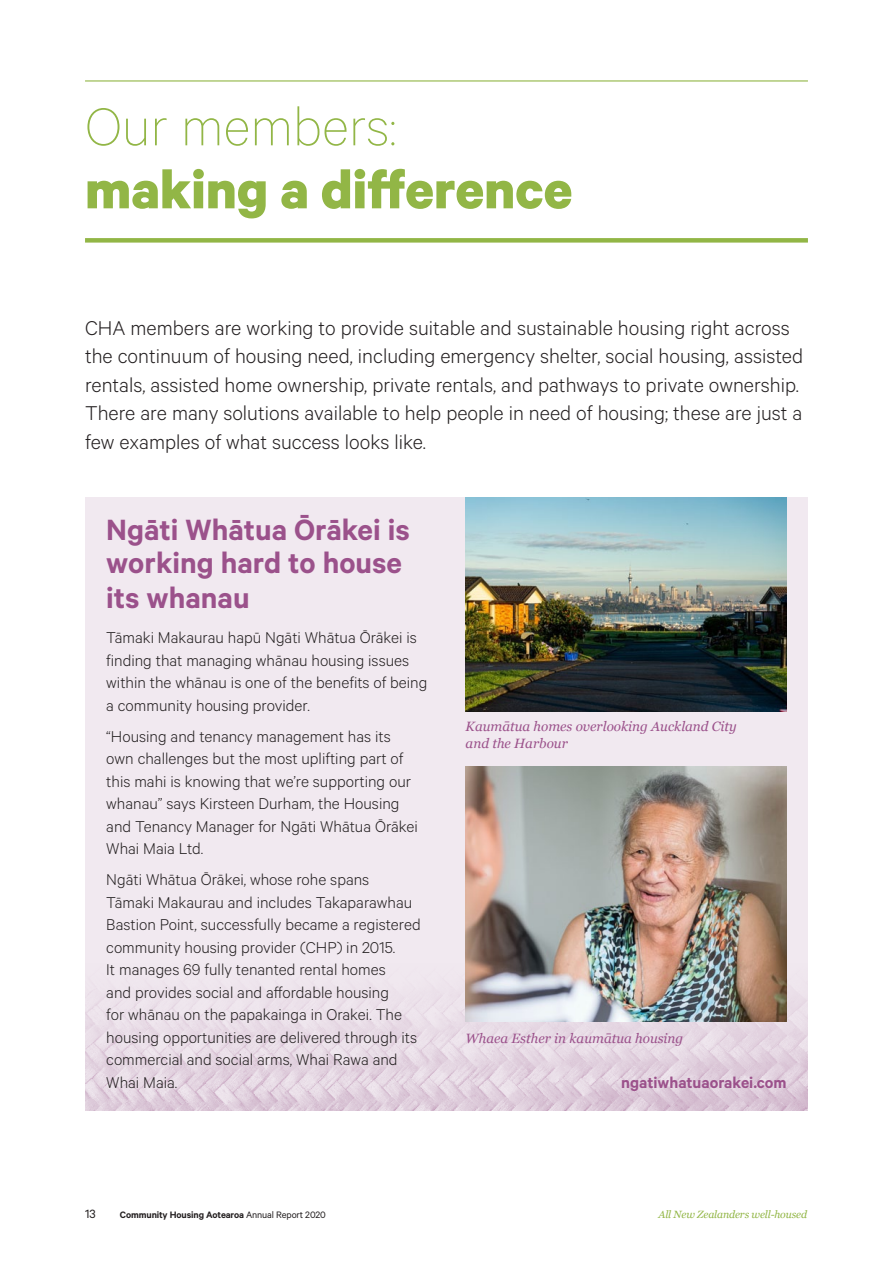
<style>
.page{position:relative;width:893px;height:1263px;background:#fff}
.page>*{position:absolute;margin:0;border:0;box-sizing:border-box;transform-origin:0 0}
.Heading_1{font:700 60px/63px "Calibre";color:#92b646}
.Body_copy{font:600 33px/33.8px "Calibre";color:#9b518b}
.Body_copy-2{font:300 22.5px/28.5px "Calibre";color:#231f20}
.Body_copy-3{font:300 17.7px/22.5px "Calibre";color:#231f20}
.Heading_2{font:600 17.7px "Calibre";color:#9b518b}
.Body_copy-4{font:italic 13.5px/16.5px "Georgia";color:#9b518b}
.t1{font:13.5px "Calibre";color:#231f20}
.t2{font:600 10.5px "Calibre";letter-spacing:-.01em;color:#231f20}
.t3{font:italic 10.5px "Georgia";letter-spacing:-.01em;color:#92b646}
.s1{font-weight:100}
.s2{font-weight:400}
</style>
<div class="page">
<div style="left:85px;top:497px;width:723px;height:613px;background:#f1e9f0"></div>
<img style="left:85px;top:962px;width:723px;height:148px">
<hr style="left:85px;top:80px;width:723px;height:2px;background:#92b646">
<div style="left:85px;top:238px;width:723px;height:5px;background:#92b646"></div>
<img style="left:466px;top:497px;width:321px;height:214px">
<img style="left:466px;top:766px;width:321px;height:255px">
<p class="Heading_1" style="left:85px;top:93px;width:489px"><span class="s1">Our members: </span>making a difference</p>
<p class="Body_copy-2" style="left:85px;top:312px;width:720px">CHA members are working to provide suitable and sustainable housing right across the continuum of housing need, including emergency shelter, social housing, assisted rentals, assisted home ownership, private rentals, and pathways to private ownership.</p>
<p class="Body_copy-2" style="left:85px;top:398px;width:719px">There are many solutions available to help people in need of housing; these are just a few examples of what success looks like.</p>
<p class="Body_copy" style="left:106px;top:512px;width:305px">Ngāti Whātua Ōrākei is working hard to house its whanau</p>
<p class="Body_copy-3" style="left:106px;top:625px;width:323px">Tāmaki Makaurau hapū Ngāti Whātua Ōrākei is finding that managing whānau housing issues within the whānau is one of the benefits of being a community housing provider.</p>
<p class="Body_copy-3" style="left:106px;top:724px;width:313px">“Housing and tenancy management has its own challenges but the most uplifting part of this mahi is knowing that we’re supporting our whanau” says Kirsteen Durham, the Housing and Tenancy Manager for Ngāti Whātua Ōrākei Whai Maia Ltd.</p>
<p class="Body_copy-3" style="left:106px;top:867px;width:316px">Ngāti Whātua Ōrākei, whose rohe spans Tāmaki Makaurau and includes Takaparawhau Bastion Point, successfully became a registered community housing provider (CHP) in 2015.<br>It manages 69 fully tenanted rental homes<br>and provides social and affordable housing<br>for whānau on the papakainga in Orakei. The housing opportunities are delivered through its commercial and social arms, Whai Rawa and Whai Maia.</p>
<p class="Body_copy-4" style="left:466px;top:717px;width:273px">Kaumātua homes overlooking Auckland City and the Harbour</p>
<p class="Body_copy-4" style="left:466px;top:1029px;width:219px">Whaea Esther in kaumātua housing</p>
<p class="Heading_2" style="left:621px;top:1072px;width:167px">ngatiwhatuaorakei.com</p>
<p class="t1" style="left:85px;top:1206px;width:12px">13</p>
<p class="t2" style="left:120px;top:1208px;width:207px">Community Housing Aotearoa <span class="s2">Annual Report 2020</span></p>
<p class="t3" style="left:658px;top:1207px;width:150px">All New Zealanders well-housed</p>
</div>
